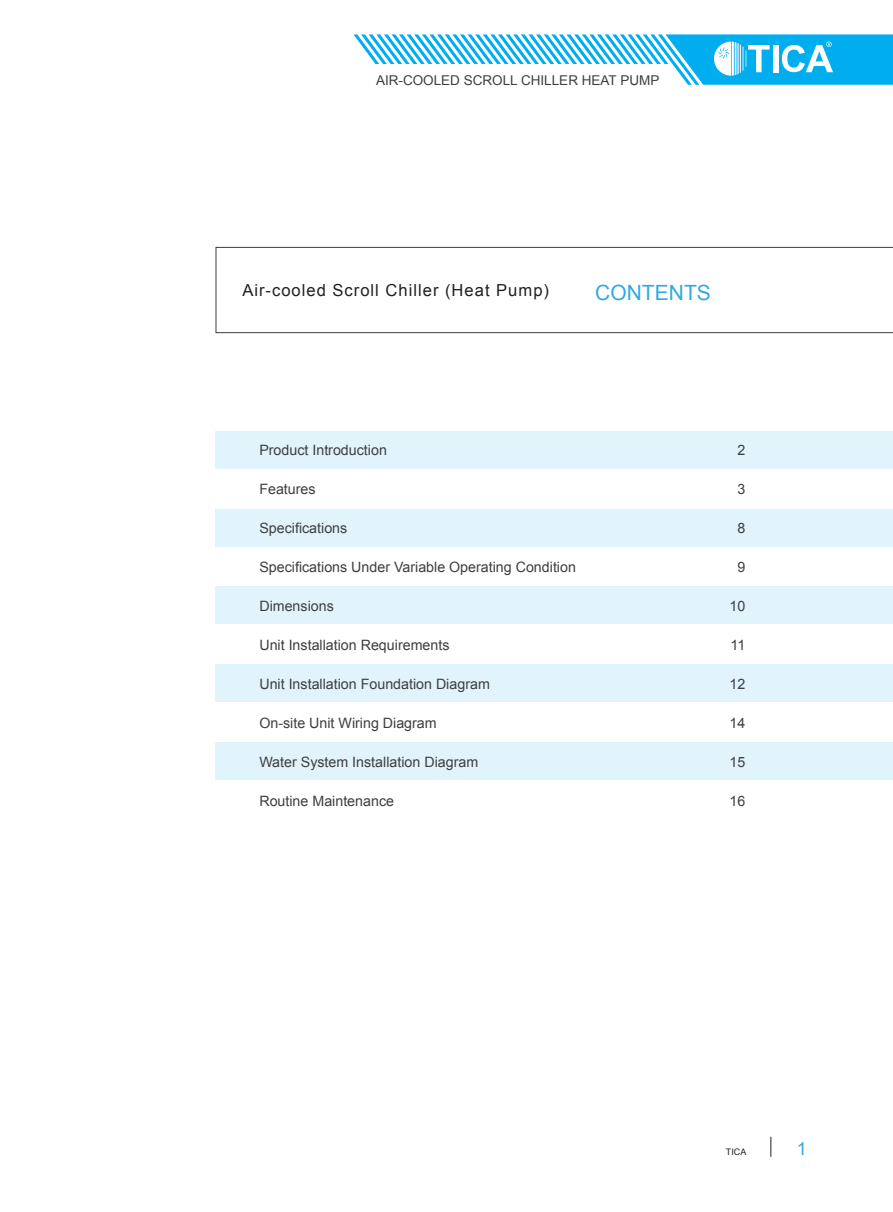
<style>
.page{position:relative;width:893px;height:1212px;background:#fff}
.page>*{position:absolute;margin:0;border:0;box-sizing:border-box;transform-origin:0 0}
.t1{font:21px "Arial";color:#31a9e0}
.t2{font:18px "Arial";color:#31a9e0}
.t3{font:16.65px "Arial";letter-spacing:.06em;color:#231f20}
.t4{font:14.25px "Arial";color:#3e3e3f}
.t5{font:13.5px "Arial";color:#3e3e3f}
.t6{font:9px "Arial";color:#231f20}
</style>
<div class="page">
<svg style="left:353px;top:34px;width:540px;height:51px"></svg>
<svg style="left:771px;top:1137px;width:1px;height:20px"></svg>
<div style="left:216px;top:431px;width:677px;height:37px;background:#e1f4fc"></div>
<div style="left:216px;top:509px;width:677px;height:37px;background:#e1f4fc"></div>
<div style="left:216px;top:586px;width:677px;height:38px;background:#e1f4fc"></div>
<div style="left:216px;top:742px;width:677px;height:38px;background:#e1f4fc"></div>
<div style="left:216px;top:664px;width:677px;height:38px;background:#e1f4fc"></div>
<svg style="left:216px;top:247px;width:677px;height:86px"></svg>
<p class="t5" style="left:376px;top:71px;width:285px">AIR-COOLED SCROLL CHILLER HEAT PUMP</p>
<p class="t3" style="left:242px;top:279px;width:308px">Air-cooled Scroll Chiller (Heat Pump)</p>
<h1 class="t1" style="left:595px;top:278px;width:117px">CONTENTS</h1>
<p class="t4" style="left:259px;top:440px;width:129px">Product Introduction</p>
<p class="t4" style="left:737px;top:440px;width:9px">2</p>
<p class="t4" style="left:259px;top:479px;width:58px">Features</p>
<p class="t4" style="left:737px;top:479px;width:9px">3</p>
<p class="t4" style="left:259px;top:518px;width:89px">Specifications</p>
<p class="t4" style="left:737px;top:518px;width:9px">8</p>
<p class="t4" style="left:259px;top:557px;width:318px">Specifications Under Variable Operating Condition</p>
<p class="t4" style="left:737px;top:557px;width:9px">9</p>
<p class="t4" style="left:259px;top:596px;width:76px">Dimensions</p>
<p class="t4" style="left:730px;top:596px;width:17px">10</p>
<p class="t4" style="left:259px;top:635px;width:192px">Unit Installation Requirements</p>
<p class="t4" style="left:731px;top:635px;width:16px">11</p>
<p class="t4" style="left:259px;top:674px;width:232px">Unit Installation Foundation Diagram</p>
<p class="t4" style="left:730px;top:674px;width:17px">12</p>
<p class="t4" style="left:259px;top:713px;width:179px">On-site Unit Wiring Diagram</p>
<p class="t4" style="left:730px;top:713px;width:17px">14</p>
<p class="t4" style="left:259px;top:752px;width:220px">Water System Installation Diagram</p>
<p class="t4" style="left:730px;top:752px;width:17px">15</p>
<p class="t4" style="left:259px;top:791px;width:136px">Routine Maintenance</p>
<p class="t4" style="left:730px;top:791px;width:17px">16</p>
<p class="t6" style="left:726px;top:1146px;width:22px">TICA</p>
<p class="t2" style="left:797px;top:1137px;width:12px">1</p>
</div>
